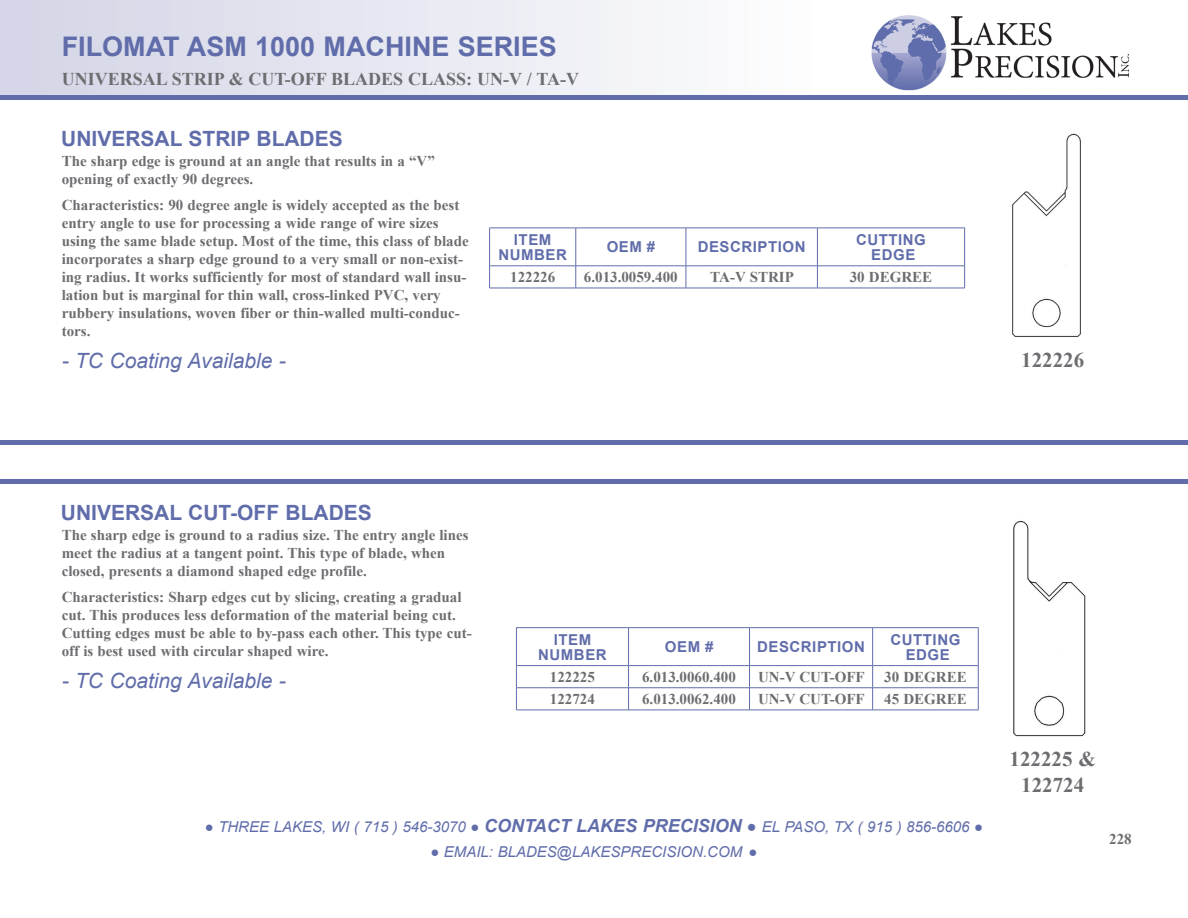
<style>
.page{position:relative;width:1188px;height:918px;background:#fff}
.page>*{position:absolute;margin:0;border:0;box-sizing:border-box;transform-origin:0 0}
.t1{font:700 27px "Arial";color:#606daa}
.t2{font:700 21px "Arial";color:#606daa}
.t3{font:italic 21px "Arial";color:#606daa}
.t4{font:700 21px/25.2px "Times New Roman";color:#6c6d70;text-align:center}
.t5{font:700 18px "Times New Roman";color:#6c6d70}
.t6{font:700 15px/18px "Times New Roman";color:#6c6d70}
.t7{font:italic 15px "Arial";color:#606daa}
.t8{font:700 15px "Arial";letter-spacing:.035em;color:#606daa}
.s1{font-family:"Courier New";font-style:normal}
.s2{font-weight:700;font-size:18px}
.s3{font-family:"Courier New";font-style:normal;font-size:16.5px}
</style>
<div class="page">
<div style="left:0;top:0;width:858px;height:96px;background:linear-gradient(to right,#d3d5e6,#fff)"></div>
<hr style="left:0;top:96px;width:1188px;height:4px;background:#606daa">
<img style="left:871px;top:15px;width:258px;height:76px">
<img style="left:1012px;top:133px;width:69px;height:204px">
<hr style="left:0;top:441px;width:1188px;height:4px;background:#606daa">
<hr style="left:0;top:479px;width:1188px;height:4px;background:#606daa">
<hr style="left:516px;top:627px;width:113px;height:1px;background:#606daa">
<hr style="left:516px;top:628px;width:1px;height:37px;background:#606daa">
<hr style="left:629px;top:627px;width:121px;height:1px;background:#606daa">
<hr style="left:628px;top:628px;width:1px;height:37px;background:#606daa">
<hr style="left:750px;top:627px;width:123px;height:1px;background:#606daa">
<hr style="left:749px;top:628px;width:1px;height:37px;background:#606daa">
<hr style="left:873px;top:627px;width:105px;height:1px;background:#606daa">
<hr style="left:872px;top:628px;width:1px;height:37px;background:#606daa">
<hr style="left:978px;top:628px;width:1px;height:37px;background:#606daa">
<hr style="left:516px;top:665px;width:113px;height:1px;background:#606daa">
<hr style="left:629px;top:665px;width:121px;height:1px;background:#606daa">
<hr style="left:750px;top:665px;width:123px;height:1px;background:#606daa">
<hr style="left:873px;top:665px;width:105px;height:1px;background:#606daa">
<hr style="left:516px;top:687px;width:113px;height:1px;background:#606daa">
<svg style="left:516px;top:666px;width:1px;height:44px"></svg>
<hr style="left:629px;top:687px;width:121px;height:1px;background:#606daa">
<svg style="left:628px;top:666px;width:1px;height:44px"></svg>
<hr style="left:750px;top:687px;width:123px;height:1px;background:#606daa">
<svg style="left:749px;top:666px;width:1px;height:44px"></svg>
<hr style="left:873px;top:687px;width:105px;height:1px;background:#606daa">
<svg style="left:872px;top:666px;width:1px;height:44px"></svg>
<svg style="left:978px;top:666px;width:1px;height:44px"></svg>
<hr style="left:516px;top:710px;width:113px;height:1px;background:#606daa">
<hr style="left:629px;top:710px;width:121px;height:1px;background:#606daa">
<hr style="left:750px;top:710px;width:123px;height:1px;background:#606daa">
<hr style="left:873px;top:710px;width:105px;height:1px;background:#606daa">
<img style="left:1013px;top:520px;width:73px;height:216px">
<hr style="left:489px;top:228px;width:87px;height:1px;background:#606daa">
<hr style="left:489px;top:228px;width:1px;height:38px;background:#606daa">
<hr style="left:576px;top:228px;width:110px;height:1px;background:#606daa">
<hr style="left:576px;top:228px;width:1px;height:38px;background:#606daa">
<hr style="left:686px;top:228px;width:131px;height:1px;background:#606daa">
<hr style="left:686px;top:228px;width:1px;height:38px;background:#606daa">
<hr style="left:817px;top:228px;width:148px;height:1px;background:#606daa">
<hr style="left:817px;top:228px;width:1px;height:38px;background:#606daa">
<hr style="left:964px;top:228px;width:1px;height:38px;background:#606daa">
<hr style="left:489px;top:266px;width:87px;height:1px;background:#606daa">
<svg style="left:489px;top:267px;width:1px;height:21px"></svg>
<hr style="left:576px;top:266px;width:110px;height:1px;background:#606daa">
<svg style="left:576px;top:266px;width:1px;height:22px"></svg>
<hr style="left:686px;top:266px;width:131px;height:1px;background:#606daa">
<svg style="left:686px;top:266px;width:1px;height:22px"></svg>
<hr style="left:817px;top:266px;width:148px;height:1px;background:#606daa">
<svg style="left:817px;top:267px;width:1px;height:21px"></svg>
<svg style="left:964px;top:266px;width:1px;height:22px"></svg>
<hr style="left:489px;top:288px;width:87px;height:1px;background:#606daa">
<hr style="left:576px;top:288px;width:110px;height:1px;background:#606daa">
<hr style="left:686px;top:288px;width:131px;height:1px;background:#606daa">
<hr style="left:817px;top:288px;width:148px;height:1px;background:#606daa">
<p class="t1" style="left:62px;top:27px;width:497px">FILOMAT ASM 1000 MACHINE SERIES</p>
<p class="t5" style="left:62px;top:66px;width:519px">UNIVERSAL STRIP &amp; CUT-OFF BLADES CLASS: UN-V / TA-V</p>
<p class="t2" style="left:61px;top:124px;width:283px">UNIVERSAL STRIP BLADES</p>
<p class="t6" style="left:62px;top:152px;width:375px">The sharp edge is ground at an angle that results in a “V” opening of exactly 90 degrees.</p>
<p class="t6" style="left:62px;top:195px;width:408px">Characteristics: 90 degree angle is widely accepted as the best entry angle to use for processing a wide range of wire sizes using the same blade setup. Most of the time, this class of blade incorporates a sharp edge ground to a very small or non-exist&shy;ing radius. It works sufficiently for most of standard wall insu&shy;lation but is marginal for thin wall, cross-linked PVC, very rubbery insulations, woven fiber or thin-walled multi-conduc&shy;tors.</p>
<p class="t3" style="left:62px;top:347px;width:226px">- TC Coating Available -</p>
<p class="t8" style="left:514px;top:229px;width:39px">ITEM</p>
<p class="t8" style="left:498px;top:244px;width:70px">NUMBER</p>
<p class="t8" style="left:607px;top:236px;width:50px">OEM #</p>
<p class="t8" style="left:698px;top:236px;width:109px">DESCRIPTION</p>
<p class="t8" style="left:856px;top:229px;width:71px">CUTTING</p>
<p class="t8" style="left:871px;top:244px;width:46px">EDGE</p>
<p class="t6" style="left:510px;top:268px;width:46px">122226</p>
<p class="t6" style="left:584px;top:268px;width:95px">6.013.0059.400</p>
<p class="t6" style="left:710px;top:268px;width:85px">TA-V STRIP</p>
<p class="t6" style="left:850px;top:268px;width:84px">30 DEGREE</p>
<p class="t4" style="left:1021px;top:347px;width:64px">122226</p>
<p class="t2" style="left:61px;top:498px;width:313px">UNIVERSAL CUT-OFF BLADES</p>
<p class="t6" style="left:62px;top:526px;width:408px">The sharp edge is ground to a radius size. The entry angle lines meet the radius at a tangent point. This type of blade, when closed, presents a diamond shaped edge profile.</p>
<p class="t6" style="left:62px;top:587px;width:411px">Characteristics: Sharp edges cut by slicing, creating a gradual cut. This produces less deformation of the material being cut.<br>Cutting edges must be able to by-pass each other. This type cut&shy;off is best used with circular shaped wire.</p>
<p class="t3" style="left:62px;top:667px;width:226px">- TC Coating Available -</p>
<p class="t8" style="left:554px;top:629px;width:39px">ITEM</p>
<p class="t8" style="left:538px;top:644px;width:70px">NUMBER</p>
<p class="t8" style="left:665px;top:636px;width:50px">OEM #</p>
<p class="t8" style="left:757px;top:636px;width:109px">DESCRIPTION</p>
<p class="t8" style="left:891px;top:629px;width:71px">CUTTING</p>
<p class="t8" style="left:906px;top:644px;width:46px">EDGE</p>
<p class="t6" style="left:550px;top:667px;width:46px">122225</p>
<p class="t6" style="left:642px;top:667px;width:95px">6.013.0060.400</p>
<p class="t6" style="left:758px;top:667px;width:108px">UN-V CUT-OFF</p>
<p class="t6" style="left:884px;top:667px;width:84px">30 DEGREE</p>
<p class="t6" style="left:550px;top:689px;width:46px">122724</p>
<p class="t6" style="left:642px;top:689px;width:95px">6.013.0062.400</p>
<p class="t6" style="left:758px;top:689px;width:108px">UN-V CUT-OFF</p>
<p class="t6" style="left:884px;top:689px;width:84px">45 DEGREE</p>
<p class="t7" style="left:205px;top:817px;width:780px"><span class="s1">●</span> THREE LAKES, WI ( 715 ) 546-3070 <span class="s1">●</span> <span class="s2">CONTACT LAKES PRECISION</span> <span class="s3">●</span> EL PASO, TX ( 915 ) 856-6606 <span class="s1">●</span></p>
<p class="t7" style="left:430px;top:842px;width:329px"><span class="s1">●</span> EMAIL: BLADES@LAKESPRECISION.COM <span class="s1">●</span></p>
<p class="t4" style="left:1010px;top:746px;width:88px">122225 &amp;<br>122724</p>
<p class="t6" style="left:1109px;top:829px;width:24px">228</p>
</div>
